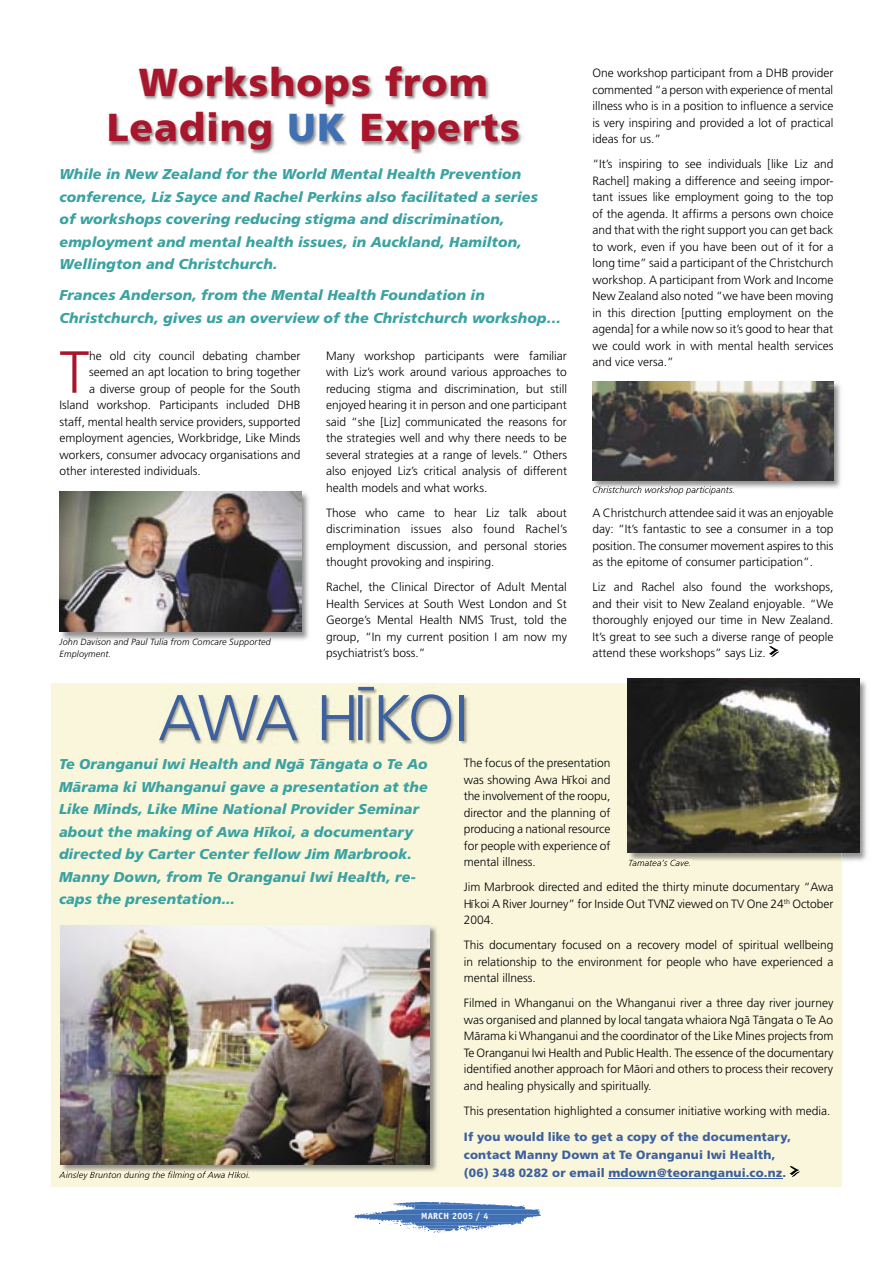
<style>
.page{position:relative;width:893px;height:1263px;background:#fff}
.page>*{position:absolute;margin:0;border:0;box-sizing:border-box;transform-origin:0 0}
.t1{font:300 64.5px "Maori Frutiger";letter-spacing:-.03em;color:#3d609e}
.t2{font:300 59.25px "Maori Frutiger";color:#a9162c}
.t3{font:900 39px/45px "Maori Frutiger";letter-spacing:.03em;color:#a9162c;text-align:center}
.t4{font:italic 900 14.25px/22.5px "Maori Frutiger";letter-spacing:.01em;color:#3ba2a2}
.t5{font:300 12px/16.5px "Maori Frutiger";color:#000;text-align:justify}
.t6{font:900 12px/18px "Maori Frutiger";letter-spacing:.015em;color:#3d609e}
.t7{font:italic 300 9px/11.2px "Maori Frutiger";letter-spacing:.015em;color:#000}
.t8{font:700 9px "Officina Sans";letter-spacing:.03em;color:#fff}
.s1{color:#3f70b4}
</style>
<div class="page">
<svg style="left:354px;top:1202px;width:187px;height:31px"></svg>
<div style="left:51px;top:683px;width:790px;height:503px;background:#f9f6db"></div>
<hr style="left:608px;top:1178px;width:174px;height:1px;background:#3d609e">
<svg style="left:790px;top:1166px;width:10px;height:11px"></svg>
<img style="left:109px;top:66px;width:414px;height:88px">
<img style="left:159px;top:688px;width:310px;height:57px">
<svg style="left:769px;top:646px;width:10px;height:11px"></svg>
<img style="left:60px;top:926px;width:377px;height:246px">
<img style="left:60px;top:1171px;width:189px;height:2px">
<img style="left:60px;top:925px;width:370px;height:239px">
<img style="left:627px;top:678px;width:240px;height:184px">
<img style="left:627px;top:853px;width:214px;height:9px">
<img style="left:629px;top:860px;width:62px;height:2px">
<img style="left:627px;top:679px;width:232px;height:174px">
<img style="left:59px;top:491px;width:250px;height:149px">
<img style="left:60px;top:491px;width:241px;height:141px">
<img style="left:592px;top:381px;width:249px;height:107px">
<img style="left:593px;top:486px;width:141px;height:4px">
<img style="left:592px;top:382px;width:241px;height:98px">
<h3 class="t3" style="left:107px;top:59px;width:414px">Workshops from<br>Leading <span class="s1">UK</span> Experts</h3>
<p class="t4" style="left:60px;top:163px;width:480px">While in New Zealand for the World Mental Health Prevention conference, Liz Sayce and Rachel Perkins also facilitated a series of workshops covering reducing stigma and discrimination, employment and mental health issues, in Auckland, Hamilton, Wellington and Christchurch.</p>
<p class="t4" style="left:60px;top:284px;width:503px">Frances Anderson, from the Mental Health Foundation in<br>Christchurch, gives us an overview of the Christchurch workshop…</p>
<p class="t5" style="left:326px;top:347px;width:242px">Many workshop participants were familiar with Liz’s work around various approaches to reducing stigma and discrimination, but still enjoyed hearing it in person and one participant said “she [Liz] communicated the reasons for the strategies well and why there needs to be several strategies at a range of levels.” Others also enjoyed Liz’s critical analysis of different health models and what works.</p>
<p class="t5" style="left:326px;top:504px;width:242px">Those who came to hear Liz talk about discrimination issues also found Rachel’s employment discussion, and personal stories thought provoking and inspiring.</p>
<p class="t5" style="left:326px;top:579px;width:242px">Rachel, the Clinical Director of Adult Mental Health Services at South West London and St George’s Mental Health NMS Trust, told the group, “In my current position I am now my psychiatrist’s boss.”</p>
<h2 class="t2" style="left:60px;top:339px;width:31px">T</h2>
<p class="t5" style="left:89px;top:347px;width:213px">he old city council debating chamber</p>
<p class="t5" style="left:89px;top:364px;width:213px">seemed an apt location to bring together</p>
<p class="t5" style="left:89px;top:380px;width:213px">a diverse group of people for the South</p>
<p class="t5" style="left:60px;top:397px;width:242px">Island workshop. Participants included DHB</p>
<p class="t5" style="left:60px;top:413px;width:242px">staff, mental health service providers, supported</p>
<p class="t5" style="left:60px;top:430px;width:242px">employment agencies, Workbridge, Like Minds</p>
<p class="t5" style="left:60px;top:446px;width:242px">workers, consumer advocacy organisations and</p>
<p class="t5" style="left:60px;top:463px;width:143px">other interested individuals.</p>
<p class="t7" style="left:60px;top:637px;width:213px">John Davison and Paul Tulia from Comcare Supported<br>Employment.</p>
<h1 class="t1" style="left:158px;top:681px;width:312px">AWA HÏKOI</h1>
<p class="t5" style="left:592px;top:65px;width:242px">One workshop participant from a DHB provider commented “a person with experience of mental illness who is in a position to influence a service is very inspiring and provided a lot of practical ideas for us.”</p>
<p class="t5" style="left:592px;top:156px;width:242px">“It’s inspiring to see individuals [like Liz and Rachel] making a difference and seeing impor&shy;tant issues like employment going to the top of the agenda. It affirms a persons own choice and that with the right support you can get back to work, even if you have been out of it for a long time” said a participant of the Christchurch workshop. A participant from Work and Income New Zealand also noted “we have been moving in this direction [putting employment on the agenda] for a while now so it’s good to hear that we could work in with mental health services and vice versa.”</p>
<p class="t7" style="left:592px;top:484px;width:144px">Christchurch workshop participants.</p>
<p class="t5" style="left:592px;top:504px;width:243px">A Christchurch attendee said it was an enjoyable day: “It’s fantastic to see a consumer in a top position. The consumer movement aspires to this as the epitome of consumer participation”.</p>
<p class="t5" style="left:592px;top:579px;width:242px">Liz and Rachel also found the workshops, and their visit to New Zealand enjoyable. “We thoroughly enjoyed our time in New Zealand.<br>It’s great to see such a diverse range of people attend these workshops” says Liz.</p>
<p class="t4" style="left:59px;top:753px;width:370px">Te Oranganui Iwi Health and Ngä Tängata o Te Ao Märama ki Whanganui gave a presentation at the Like Minds, Like Mine National Provider Seminar about the making of Awa Hïkoi, a documentary directed by Carter Center fellow Jim Marbrook.<br>Manny Down, from Te Oranganui Iwi Health, re&shy;caps the presentation...</p>
<p class="t7" style="left:60px;top:1169px;width:193px">Ainsley Brunton during the filming of Awa Hïkoi.</p>
<p class="t5" style="left:464px;top:755px;width:148px">The focus of the presentation was showing Awa Hïkoi and the involvement of the roopu, director and the planning of producing a national resource for people with experience of mental illness.</p>
<p class="t5" style="left:464px;top:879px;width:371px">Jim Marbrook directed and edited the thirty minute documentary “Awa Hïkoi A River Journey” for Inside Out TVNZ viewed on TV One 24<sup>th</sup> October 2004.</p>
<p class="t5" style="left:464px;top:937px;width:371px">This documentary focused on a recovery model of spiritual wellbeing in relationship to the environment for people who have experienced a mental illness.</p>
<p class="t5" style="left:464px;top:995px;width:371px">Filmed in Whanganui on the Whanganui river a three day river journey was organised and planned by local tangata whaiora Ngä Tängata o Te Ao Märama ki Whanganui and the coordinator of the Like Mines projects from Te Oranganui Iwi Health and Public Health. The essence of the documentary identified another approach for Mäori and others to process their recovery and healing physically and spiritually.</p>
<p class="t5" style="left:464px;top:1102px;width:368px">This presentation highlighted a consumer initiative working with media.</p>
<p class="t6" style="left:464px;top:1128px;width:329px">If you would like to get a copy of the documentary, contact Manny Down at Te Oranganui Iwi Health, (06) 348 0282 or email mdown@teoranganui.co.nz.</p>
<p class="t7" style="left:628px;top:857px;width:65px">Tamatea’s Cave.</p>
<p class="t8" style="left:421px;top:1210px;width:69px">MARCH 2005 / 4</p>
</div>
